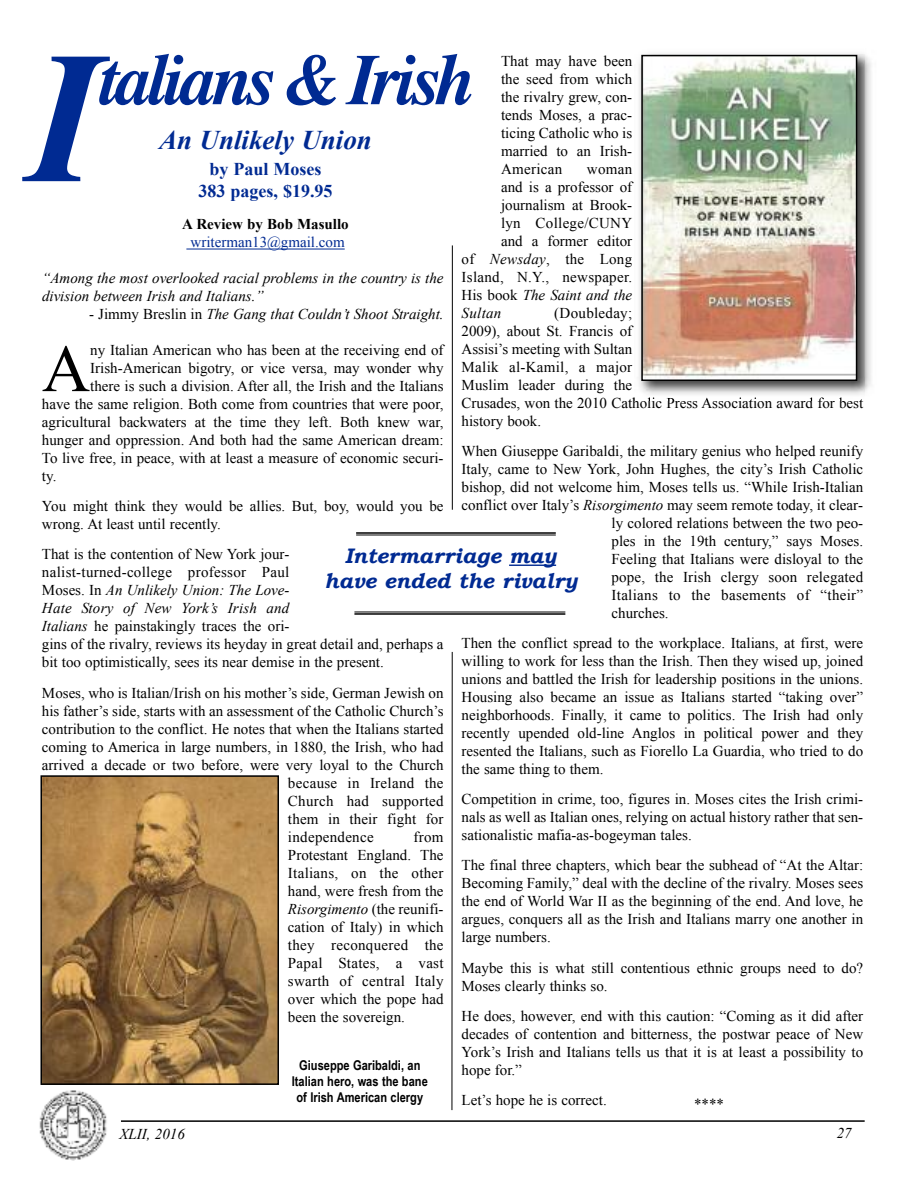
<style>
.page{position:relative;width:918px;height:1188px;background:#fff}
.page>*{position:absolute;margin:0;border:0;box-sizing:border-box;transform-origin:0 0}
.t1{font:italic 700 185.7px "Dutch 801 BT";color:#002a92}
.t2{font:italic 700 72px "Dutch 801 BT";letter-spacing:-.05em;color:#002a92}
.t3{font:66.9px "Times New Roman";color:#000}
.t4{font:italic 700 27px "Times New Roman";color:#002a92}
.t5{font:italic 700 21px/25.2px "Bookman Old Style";color:#002a92;text-align:center}
.t6{font:700 18px/21.6px "Times New Roman";color:#002a92;text-align:center}
.t7{font:15px/18px "Times New Roman";color:#000;text-align:justify}
.t8{font:italic 15px/18px "Times New Roman";color:#000}
.t9{font:15px "Times New Roman";letter-spacing:.02em;color:#000}
.t10{font:15px "Times New Roman";color:#002a92}
.t11{font:700 15px "Times New Roman";color:#000}
.t12{font:700 13.5px/16.2px "Arial Narrow";color:#000;text-align:center}
.s1{font-style:italic}
.s2{font-style:normal}
</style>
<div class="page">
<hr style="left:509px;top:565px;width:47px;height:1px;background:#002a92">
<hr style="left:121px;top:1120px;width:744px;height:2px;background:#000">
<hr style="left:356px;top:532px;width:200px;height:2px;background:#000">
<hr style="left:356px;top:535px;width:200px;height:1px;background:#000">
<hr style="left:354px;top:612px;width:211px;height:1px;background:#000">
<hr style="left:354px;top:613px;width:211px;height:2px;background:#000">
<hr style="left:452px;top:245px;width:1px;height:265px;background:#000">
<hr style="left:452px;top:652px;width:1px;height:458px;background:#000">
<hr style="left:186px;top:249px;width:159px;height:1px;background:#002a92">
<img style="left:634px;top:54px;width:237px;height:347px">
<img style="left:644px;top:58px;width:210px;height:320px">
<div style="left:641px;top:55px;width:216px;height:326px;border:2px solid #000"></div>
<img style="left:43px;top:778px;width:233px;height:304px">
<div style="left:40px;top:775px;width:239px;height:310px;border:2px solid #000"></div>
<img style="left:38px;top:1090px;width:71px;height:70px;border-radius:50%">
<h2 class="t2" style="left:101px;top:35px;width:376px">talians &amp; Irish</h2>
<h3 class="t4" style="left:159px;top:125px;width:214px">An Unlikely Union</h3>
<p class="t6" style="left:199px;top:159px;width:135px">by Paul Moses<br>383 pages, $19.95</p>
<p class="t11" style="left:182px;top:216px;width:168px">a review by bob Masullo</p>
<p class="t10" style="left:191px;top:234px;width:156px">writerman13@gmail.com</p>
<p class="t7" style="left:501px;top:52px;width:133px">That may have been the seed from which the rivalry grew, con&shy;tends Moses, a prac&shy;ticing Catholic who is married to an Irish-American</p>
<h1 class="t1" style="left:32px;top:3px;width:70px">I</h1>
<p class="t7" style="left:587px;top:160px;width:47px">woman</p>
<p class="t7" style="left:501px;top:178px;width:133px">and is a professor of</p>
<p class="t7" style="left:501px;top:196px;width:133px">journalism at Brook-</p>
<p class="t9" style="left:501px;top:215px;width:133px">lyn College/CUNY</p>
<p class="t7" style="left:501px;top:232px;width:133px">and a former editor</p>
<p class="t9" style="left:462px;top:251px;width:172px">of <span class="s1">Newsday</span>, the Long</p>
<p class="t9" style="left:462px;top:269px;width:172px">Island, N.Y., newspaper.</p>
<p class="t8" style="left:462px;top:286px;width:172px"><span class="s2">His book</span> The Saint and the</p>
<p class="t8" style="left:462px;top:304px;width:41px">Sultan</p>
<p class="t8" style="left:42px;top:269px;width:403px">“Among the most overlooked racial problems in the country is the division between Irish and Italians.”</p>
<p class="t8" style="left:89px;top:305px;width:356px"><span class="s2">- Jimmy Breslin in</span> The Gang that Couldn’t Shoot Straight.</p>
<h3 class="t3" style="left:42px;top:332px;width:50px">A</h3>
<p class="t7" style="left:90px;top:341px;width:355px">ny Italian American who has been at the receiving end of</p>
<p class="t7" style="left:462px;top:304px;width:403px;text-align:left;text-indent:93px">(Doubleday;<br>2009), about St. Francis of<br>Assisi’s meeting with Sultan<br>Malik al-Kamil, a major<br>Muslim leader during the<br>Crusades, won the 2010 Catholic Press Association award for best history book.</p>
<p class="t7" style="left:462px;top:442px;width:403px">When Giuseppe Garibaldi, the military genius who helped reunify</p>
<p class="t7" style="left:462px;top:460px;width:403px">Italy, came to New York, John Hughes, the city’s Irish Catholic</p>
<p class="t7" style="left:462px;top:478px;width:403px">bishop, did not welcome him, Moses tells us. “While Irish-Italian</p>
<p class="t7" style="left:462px;top:496px;width:403px">conflict over Italy’s <span class="s1">Risorgimento</span> may seem remote today, it clear-</p>
<p class="t7" style="left:612px;top:514px;width:253px">ly colored relations between the two peo-</p>
<p class="t7" style="left:612px;top:532px;width:253px">ples in the 19th century,” says Moses.</p>
<p class="t7" style="left:612px;top:550px;width:253px">Feeling that Italians were disloyal to the</p>
<p class="t7" style="left:612px;top:568px;width:253px">pope, the Irish clergy soon relegated</p>
<p class="t9" style="left:612px;top:587px;width:253px">Italians to the basements of “their”</p>
<p class="t7" style="left:612px;top:604px;width:59px">churches.</p>
<p class="t7" style="left:462px;top:634px;width:403px">Then the conflict spread to the workplace. Italians, at first, were willing to work for less than the Irish. Then they wised up, joined unions and battled the Irish for leadership positions in the unions.<br>Housing also became an issue as Italians started “taking over” neighborhoods. Finally, it came to politics. The Irish had only recently upended old-line Anglos in political power and they resented the Italians, such as Fiorello La Guardia, who tried to do the same thing to them.</p>
<p class="t7" style="left:462px;top:790px;width:403px">Competition in crime, too, figures in. Moses cites the Irish crimi&shy;nals as well as Italian ones, relying on actual history rather that sen&shy;sationalistic mafia-as-bogeyman tales.</p>
<p class="t7" style="left:462px;top:856px;width:403px">The final three chapters, which bear the subhead of “At the Altar:<br>Becoming Family,” deal with the decline of the rivalry. Moses sees the end of World War II as the beginning of the end. And love, he argues, conquers all as the Irish and Italians marry one another in large numbers.</p>
<p class="t7" style="left:462px;top:959px;width:403px">Maybe this is what still contentious ethnic groups need to do?<br>Moses clearly thinks so.</p>
<p class="t7" style="left:462px;top:1007px;width:403px">He does, however, end with this caution: “Coming as it did after decades of contention and bitterness, the postwar peace of New York’s Irish and Italians tells us that it is at least a possibility to hope for.”</p>
<p class="t7" style="left:462px;top:1091px;width:147px">Let’s hope he is correct.</p>
<p class="t7" style="left:694px;top:1095px;width:31px">****</p>
<p class="t7" style="left:90px;top:359px;width:355px">Irish-American bigotry, or vice versa, may wonder why</p>
<p class="t7" style="left:90px;top:377px;width:355px">there is such a division. After all, the Irish and the Italians</p>
<p class="t7" style="left:42px;top:395px;width:403px">have the same religion. Both come from countries that were poor,</p>
<p class="t7" style="left:42px;top:413px;width:403px">agricultural backwaters at the time they left. Both knew war,</p>
<p class="t7" style="left:42px;top:431px;width:403px">hunger and oppression. And both had the same American dream:</p>
<p class="t7" style="left:42px;top:449px;width:403px">To live free, in peace, with at least a measure of economic securi-</p>
<p class="t7" style="left:42px;top:467px;width:16px">ty.</p>
<p class="t7" style="left:42px;top:497px;width:403px">You might think they would be allies. But, boy, would you be wrong. At least until recently.</p>
<p class="t7" style="left:42px;top:545px;width:403px;text-align:left">That is the contention of New York jour-<br>nalist-turned-college professor Paul<br>Moses. In <span class="s1">An Unlikely Union: The Love-<br>Hate Story of New York’s Irish and<br>Italians</span> he painstakingly traces the ori-<br>gins of the rivalry, reviews its heyday in great detail and, perhaps a bit too optimistically, sees its near demise in the present.</p>
<p class="t7" style="left:42px;top:683px;width:403px">Moses, who is Italian/Irish on his mother’s side, German Jewish on</p>
<p class="t7" style="left:42px;top:701px;width:403px">his father’s side, starts with an assessment of the Catholic Church’s</p>
<p class="t7" style="left:42px;top:719px;width:403px">contribution to the conflict. He notes that when the Italians started</p>
<p class="t7" style="left:42px;top:737px;width:403px">coming to America in large numbers, in 1880, the Irish, who had</p>
<p class="t7" style="left:42px;top:755px;width:403px">arrived a decade or two before, were very loyal to the Church</p>
<p class="t9" style="left:288px;top:774px;width:157px">because in Ireland the</p>
<p class="t9" style="left:288px;top:792px;width:157px">Church had supported</p>
<p class="t7" style="left:288px;top:809px;width:157px">them in their fight for</p>
<p class="t9" style="left:288px;top:828px;width:87px">independence</p>
<h3 class="t5" style="left:324px;top:543px;width:254px">Intermarriage may have ended the rivalry</h3>
<p class="t7" style="left:288px;top:827px;width:157px;text-indent:126px">from Protestant England. The Italians, on the other hand, were fresh from the <span class="s1">Risorgimento</span> (the reunifi&shy;cation of Italy) in which they reconquered the Papal States, a vast swarth of central Italy over which the pope had been the sovereign.</p>
<p class="t12" style="left:292px;top:1057px;width:137px">Giuseppe Garibaldi, an<br>Italian hero, was the bane of Irish American clergy</p>
<p class="t8" style="left:119px;top:1125px;width:67px">XLII, 2016</p>
<p class="t8" style="left:837px;top:1124px;width:16px">27</p>
</div>
